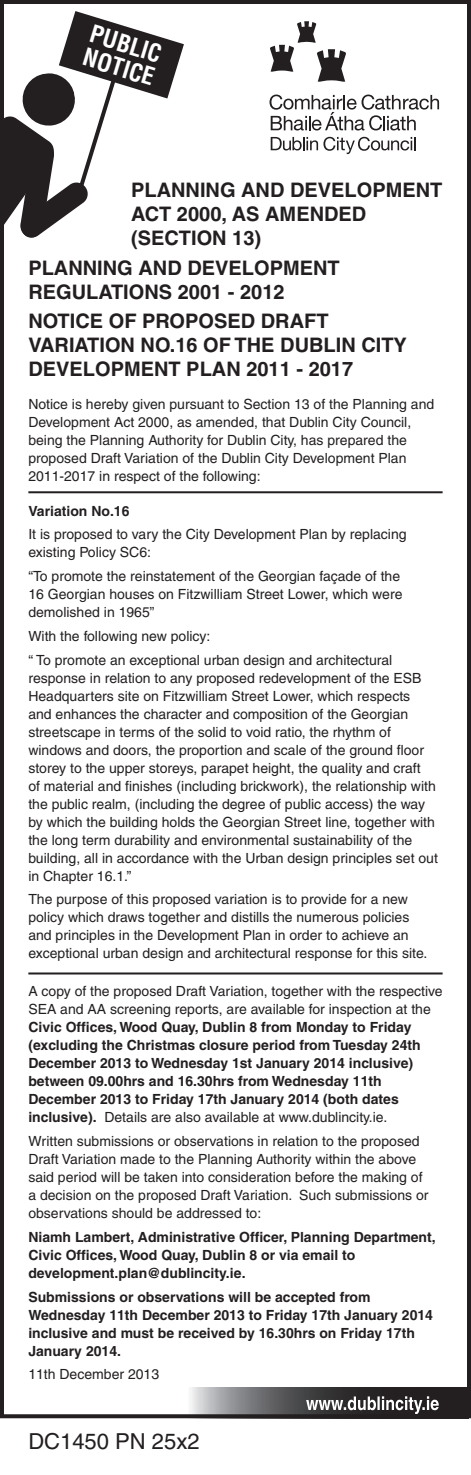
<style>
.page{position:relative;width:471px;height:1475px;background:#fff}
.page>*{position:absolute;margin:0;border:0;box-sizing:border-box;transform-origin:0 0}
.t1{font:700 condensed 24px/24px "Helvetica LT";color:#fff}
.t2{font:22px "Helvetica LT";color:#231f20}
.t3{font:700 20px/24px "Helvetica LT";color:#231f20}
.t4{font:14px/18px "Helvetica LT";color:#231f20}
.t5{font:700 14px/18px "Helvetica LT";color:#231f20}
.s1{font-weight:400}
</style>
<div class="page">
<svg style="left:190px;top:1387px;width:276px;height:25px;background:#636264"></svg>
<svg style="left:306px;top:1395px;width:132px;height:17px"></svg>
<svg style="left:5px;top:11px;width:179px;height:227px"></svg>
<div style="left:0;top:0;width:471px;height:1417px;border:4px solid #231f20"></div>
<svg style="left:270px;top:21px;width:76px;height:61px"></svg>
<svg style="left:269px;top:95px;width:170px;height:35px"></svg>
<svg style="left:270px;top:137px;width:145px;height:17px"></svg>
<hr style="left:28px;top:972px;width:414px;height:2px;background:#231f20">
<hr style="left:28px;top:491px;width:414px;height:2px;background:#231f20">
<h1 class="t1" style="left:94px;top:21px;width:75px;rotate:17deg">PUBLIC<br>NOTICE</h1>
<h3 class="t3" style="left:131px;top:178px;width:313px">PLANNING AND DEVELOPMENT<br>ACT 2000, AS AMENDED (SECTION 13)</h3>
<h3 class="t3" style="left:28px;top:255px;width:313px">PLANNING AND DEVELOPMENT<br>REGULATIONS 2001 - 2012</h3>
<h3 class="t3" style="left:28px;top:309px;width:380px">NOTICE OF PROPOSED DRAFT<br>VARIATION NO.16 OF THE DUBLIN CITY<br>DEVELOPMENT PLAN 2011 - 2017</h3>
<p class="t4" style="left:28px;top:394px;width:407px">Notice is hereby given pursuant to Section 13 of the Planning and Development Act 2000, as amended, that Dublin City Council, being the Planning Authority for Dublin City, has prepared the proposed Draft Variation of the Dublin City Development Plan 2011-2017 in respect of the following:</p>
<p class="t5" style="left:28px;top:501px;width:103px">Variation No.16</p>
<p class="t4" style="left:28px;top:525px;width:379px">It is proposed to vary the City Development Plan by replacing existing Policy SC6:</p>
<p class="t4" style="left:28px;top:567px;width:375px">“To promote the reinstatement of the Georgian façade of the<br>16 Georgian houses on Fitzwilliam Street Lower, which were demolished in 1965”</p>
<p class="t4" style="left:28px;top:624px;width:365px;line-height:23.6px">With the following new policy:<br>“ To promote an exceptional urban design and architectural</p>
<p class="t4" style="left:28px;top:668px;width:411px">response in relation to any proposed redevelopment of the ESB Headquarters site on Fitzwilliam Street Lower, which respects<br>and enhances the character and composition of the Georgian streetscape in terms of the solid to void ratio, the rhythm of windows and doors, the proportion and scale of the ground floor storey to the upper storeys, parapet height, the quality and craft<br>of material and finishes (including brickwork), the relationship with the public realm, (including the degree of public access) the way by which the building holds the Georgian Street line, together with the long term durability and environmental sustainability of the building, all in accordance with the Urban design principles set out in Chapter 16.1.”</p>
<p class="t4" style="left:28px;top:890px;width:400px">The purpose of this proposed variation is to provide for a new policy which draws together and distills the numerous policies and principles in the Development Plan in order to achieve an exceptional urban design and architectural response for this site.</p>
<p class="t4" style="left:28px;top:982px;width:415px">A copy of the proposed Draft Variation, together with the respective<br>SEA and AA screening reports, are available for inspection at the</p>
<p class="t5" style="left:28px;top:1018px;width:393px">Civic Offices, Wood Quay, Dublin 8 from Monday to Friday (excluding the Christmas closure period from Tuesday 24th December 2013 to Wednesday 1st January 2014 inclusive) between 09.00hrs and 16.30hrs from Wednesday 11th December 2013 to Friday 17th January 2014 (both dates inclusive). <span class="s1">Details are also available at www.dublincity.ie.</span></p>
<p class="t4" style="left:28px;top:1131px;width:401px">Written submissions or observations in relation to the proposed Draft Variation made to the Planning Authority within the above said period will be taken into consideration before the making of a decision on the proposed Draft Variation. Such submissions or observations should be addressed to:</p>
<p class="t5" style="left:28px;top:1227px;width:409px">Niamh Lambert, Administrative Officer, Planning Department,<br>Civic Offices, Wood Quay, Dublin 8 or via email to development.plan@dublincity.ie.</p>
<p class="t5" style="left:28px;top:1287px;width:406px">Submissions or observations will be accepted from Wednesday 11th December 2013 to Friday 17th January 2014 inclusive and must be received by 16.30hrs on Friday 17th January 2014.</p>
<p class="t4" style="left:28px;top:1365px;width:132px">11th December 2013</p>
<h2 class="t2" style="left:28px;top:1427px;width:173px">DC1450 PN 25x2</h2>
</div>
